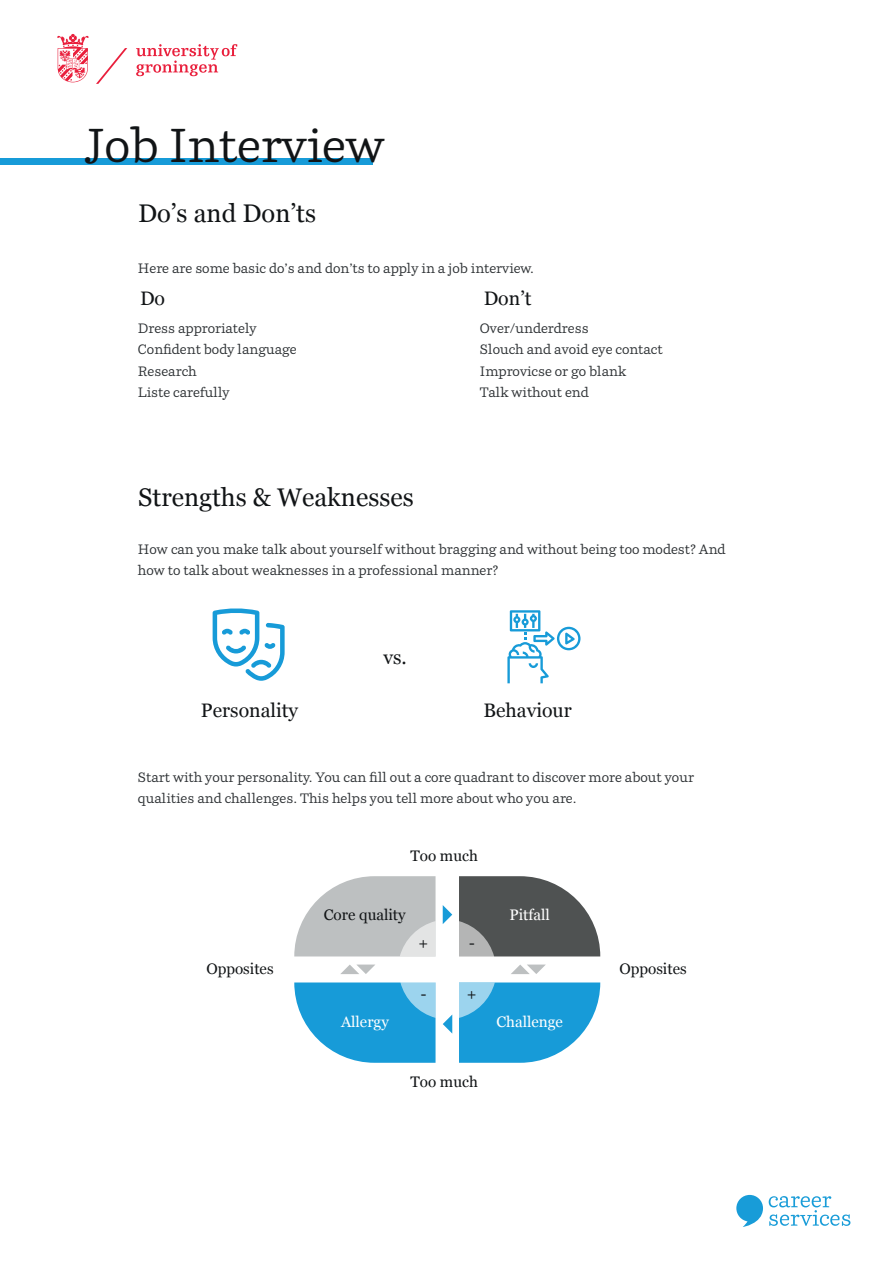
<style>
.page{position:relative;width:893px;height:1263px;background:#fff}
.page>*{position:absolute;margin:0;border:0;box-sizing:border-box;transform-origin:0 0}
.t1{font:47.1px "Parry";color:#111416}
.t2{font:25.5px "Georgia";color:#111416}
.t3{font:19.5px "Georgia";color:#111416}
.t4{font:15.3px "Georgia";color:#111416}
.t5{font:15.3px "Georgia";color:#fff}
.t6{font:13.5px/21.3px "Parry";color:#2a2e31}
</style>
<div class="page">
<svg style="left:136px;top:44px;width:101px;height:32px"></svg>
<svg style="left:96px;top:48px;width:31px;height:36px"></svg>
<svg style="left:57px;top:34px;width:32px;height:48px"></svg>
<svg style="left:736px;top:1195px;width:27px;height:32px"></svg>
<svg style="left:769px;top:1196px;width:81px;height:30px"></svg>
<div style="left:0;top:158px;width:373px;height:7px;background:#179bd8"></div>
<svg style="left:213px;top:608px;width:72px;height:73px"></svg>
<svg style="left:507px;top:610px;width:73px;height:73px"></svg>
<svg style="left:294px;top:876px;width:142px;height:80px;background:#c8cacb"></svg>
<svg style="left:459px;top:982px;width:141px;height:81px;background:#3eacde"></svg>
<svg style="left:340px;top:964px;width:35px;height:10px"></svg>
<svg style="left:511px;top:964px;width:35px;height:10px"></svg>
<svg style="left:443px;top:1015px;width:9px;height:18px"></svg>
<svg style="left:443px;top:905px;width:9px;height:19px"></svg>
<svg style="left:459px;top:876px;width:141px;height:81px;background:#6d6f6f"></svg>
<svg style="left:294px;top:982px;width:142px;height:81px;background:#3facde"></svg>
<h1 class="t1" style="left:86px;top:116px;width:301px">Job Interview</h1>
<h2 class="t2" style="left:138px;top:194px;width:180px">Do’s and Don’ts</h2>
<p class="t6" style="left:138px;top:257px;width:397px">Here are some basic do’s and don’ts to apply in a job interview.</p>
<h3 class="t3" style="left:140px;top:283px;width:27px">Do</h3>
<h3 class="t3" style="left:484px;top:283px;width:49px">Don’t</h3>
<p class="t6" style="left:138px;top:317px;width:160px">Dress approriately<br>Confident body language<br>Research<br>Liste carefully</p>
<p class="t6" style="left:480px;top:317px;width:184px">Over/underdress<br>Slouch and avoid eye contact<br>Improvicse or go blank<br>Talk without end</p>
<h2 class="t2" style="left:138px;top:479px;width:277px">Strengths &amp; Weaknesses</h2>
<p class="t6" style="left:138px;top:538px;width:589px">How can you make talk about yourself without bragging and without being too modest? And how to talk about weaknesses in a professional manner?</p>
<h3 class="t3" style="left:201px;top:695px;width:99px">Personality</h3>
<h3 class="t3" style="left:383px;top:643px;width:25px">vs.</h3>
<h3 class="t3" style="left:483px;top:695px;width:90px">Behaviour</h3>
<p class="t6" style="left:138px;top:766px;width:557px">Start with your personality. You can fill out a core quadrant to discover more about your qualities and challenges. This helps you tell more about who you are.</p>
<p class="t4" style="left:410px;top:844px;width:69px">Too much</p>
<p class="t4" style="left:324px;top:904px;width:83px">Core quality</p>
<p class="t4" style="left:418px;top:931px;width:11px">+</p>
<p class="t5" style="left:509px;top:904px;width:42px">Pitfall</p>
<p class="t4" style="left:206px;top:957px;width:69px">Opposites</p>
<p class="t4" style="left:619px;top:957px;width:69px">Opposites</p>
<p class="t5" style="left:341px;top:1010px;width:49px">Allergy</p>
<p class="t4" style="left:467px;top:983px;width:11px">+</p>
<p class="t4" style="left:410px;top:1070px;width:69px">Too much</p>
<p class="t5" style="left:496px;top:1010px;width:68px">Challenge</p>
</div>
